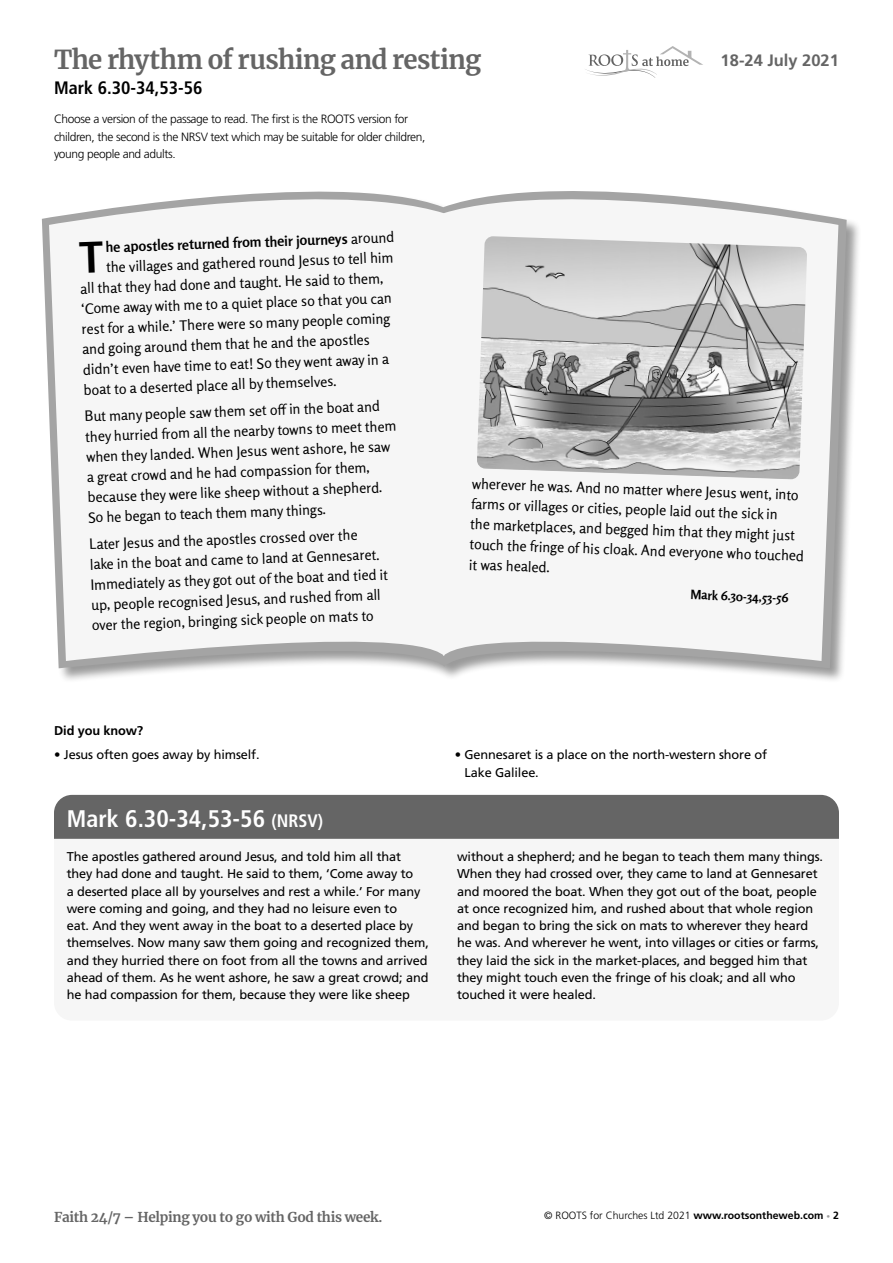
<style>
.page{position:relative;width:893px;height:1263px;background:#fff}
.page>*{position:absolute;margin:0;border:0;box-sizing:border-box;transform-origin:0 0}
._2020_Opener_WEEKLY{font:700 25.8px "Merriweather";letter-spacing:-.025em;color:#656565}
.t1{font:700 condensed 24px "Frutiger LT Std";color:#fff}
._2020_Opener_WEEKLY-2{font:700 condensed 18px "Frutiger LT Std";color:#000}
.t2{font:700 16.5px "Frutiger LT Std";color:#656565}
._2020_story_text{font:14.25px/20.2px "Rosario";color:#000}
._2020_story_text-2{font:700 14.25px "Rosario";color:#000}
._2020_BODY_TEXT{font:700 13.5px "Merriweather";letter-spacing:-.02em;color:#656565}
._2020_BODY_TEXT-2{font:12.75px/17.2px "Frutiger LT Std";letter-spacing:-.01em;color:#000}
._2020_story_text-3{font:700 12.75px "Rosario";color:#000}
._2020_BODY_TEXT-3{font:700 12.75px "Frutiger LT Std";letter-spacing:-.01em;color:#000}
._2020_Opener_WEEKLY-3{font:300 12px/17.2px "Frutiger LT Std";letter-spacing:-.03em;color:#000}
._2020_BODY_TEXT-4{font:300 10.5px "Frutiger LT Std";color:#000}
.s1{font-weight:400}
.s2{font-size:18px}
.s3{font-weight:700}
.s4{font-weight:700;font-size:7.5px;color:#9d9d9d}
</style>
<div class="page">
<div style="left:54px;top:795px;width:785px;height:44px;background:#656565"></div>
<svg style="left:585px;top:46px;width:118px;height:32px"></svg>
<div style="left:42px;top:190px;width:820px;height:493px;background:#000;opacity:.4"></div>
<svg style="left:42px;top:190px;width:805px;height:478px"></svg>
<svg style="left:49px;top:190px;width:394px;height:471px;fill:#f6f6f6"></svg>
<svg style="left:443px;top:190px;width:395px;height:471px;fill:#f6f6f6"></svg>
<img style="left:477px;top:236px;width:330px;height:243px">
<svg style="left:79px;top:242px;width:24px;height:31px"></svg>
<p class="_2020_Opener_WEEKLY" style="left:54px;top:42px;width:429px">The rhythm of rushing and resting</p>
<p class="t2" style="left:721px;top:51px;width:120px">18-24 July 2021</p>
<p class="_2020_Opener_WEEKLY-2" style="left:54px;top:77px;width:150px">Mark 6.30-34,53-56</p>
<p class="_2020_Opener_WEEKLY-3" style="left:54px;top:111px;width:373px">Choose a version of the passage to read. The first is the ROOTS version for children, the second is the NRSV text which may be suitable for older children, young people and adults.</p>
<p class="_2020_story_text-2" style="left:105px;top:236px;width:290px;rotate:-2deg">he apostles returned from their journeys <span class="s1">around</span></p>
<p class="_2020_story_text" style="left:106px;top:256px;width:289px;rotate:-2deg">the villages and gathered round Jesus to tell him</p>
<p class="_2020_story_text" style="left:80px;top:277px;width:305px;rotate:-2deg">all that they had done and taught. He said to them,</p>
<p class="_2020_story_text" style="left:81px;top:298px;width:313px;rotate:-2deg">‘Come away with me to a quiet place so that you can</p>
<p class="_2020_story_text" style="left:81px;top:318px;width:310px;rotate:-2deg">rest for a while.’ There were so many people coming</p>
<p class="_2020_story_text" style="left:82px;top:338px;width:289px;rotate:-2deg">and going around them that he and the apostles</p>
<p class="_2020_story_text" style="left:83px;top:358px;width:308px;rotate:-2deg">didn’t even have time to eat! So they went away in a</p>
<p class="_2020_story_text" style="left:83px;top:379px;width:254px;rotate:-2deg">boat to a deserted place all by themselves.</p>
<p class="_2020_story_text" style="left:84px;top:405px;width:313px;rotate:-2deg">But many people saw them set off in the boat and they hurried from all the nearby towns to meet them when they landed. When Jesus went ashore, he saw a great crowd and he had compassion for them, because they were like sheep without a shepherd.<br>So he began to teach them many things.</p>
<p class="_2020_story_text" style="left:89px;top:533px;width:299px;rotate:-2deg">Later Jesus and the apostles crossed over the<br>lake in the boat and came to land at Gennesaret.<br>Immediately as they got out of the boat and tied it up, people recognised Jesus, and rushed from all over the region, bringing sick people on mats to</p>
<p class="_2020_story_text" style="left:472px;top:472px;width:336px;rotate:2deg">wherever he was. And no matter where Jesus went, into farms or villages or cities, people laid out the sick in<br>the marketplaces, and begged him that they might just touch the fringe of his cloak. And everyone who touched it was healed.</p>
<p class="_2020_story_text-3" style="left:691px;top:584px;width:99px;rotate:2deg">Mark 6.30-34,53-56</p>
<p class="_2020_BODY_TEXT-3" style="left:54px;top:723px;width:91px">Did you know?</p>
<p class="_2020_BODY_TEXT-2" style="left:54px;top:746px;width:207px">• Jesus often goes away by himself.</p>
<p class="_2020_BODY_TEXT-2" style="left:465px;top:746px;width:304px;text-indent:-10px">• Gennesaret is a place on the north-western shore of<br>Lake Galilee.</p>
<p class="t1" style="left:67px;top:804px;width:258px">Mark 6.30-34,53-56 <span class="s2">(NRSV)</span></p>
<p class="_2020_BODY_TEXT-2" style="left:67px;top:848px;width:364px">The apostles gathered around Jesus, and told him all that they had done and taught. He said to them, ‘Come away to<br>a deserted place all by yourselves and rest a while.’ For many were coming and going, and they had no leisure even to<br>eat. And they went away in the boat to a deserted place by themselves. Now many saw them going and recognized them, and they hurried there on foot from all the towns and arrived ahead of them. As he went ashore, he saw a great crowd; and he had compassion for them, because they were like sheep</p>
<p class="_2020_BODY_TEXT-2" style="left:457px;top:848px;width:367px">without a shepherd; and he began to teach them many things.</p>
<p class="_2020_BODY_TEXT-2" style="left:457px;top:865px;width:363px">When they had crossed over, they came to land at Gennesaret and moored the boat. When they got out of the boat, people at once recognized him, and rushed about that whole region and began to bring the sick on mats to wherever they heard he was. And wherever he went, into villages or cities or farms, they laid the sick in the market-places, and begged him that they might touch even the fringe of his cloak; and all who touched it were healed.</p>
<p class="_2020_BODY_TEXT" style="left:54px;top:1208px;width:330px">Faith 24/7 – Helping you to go with God this week.</p>
<p class="_2020_BODY_TEXT-4" style="left:544px;top:1210px;width:296px">© ROOTS for Churches Ltd 2021 <span class="s3">www.rootsontheweb.com</span> <span class="s4">•</span> <span class="s3">2</span></p>
</div>
